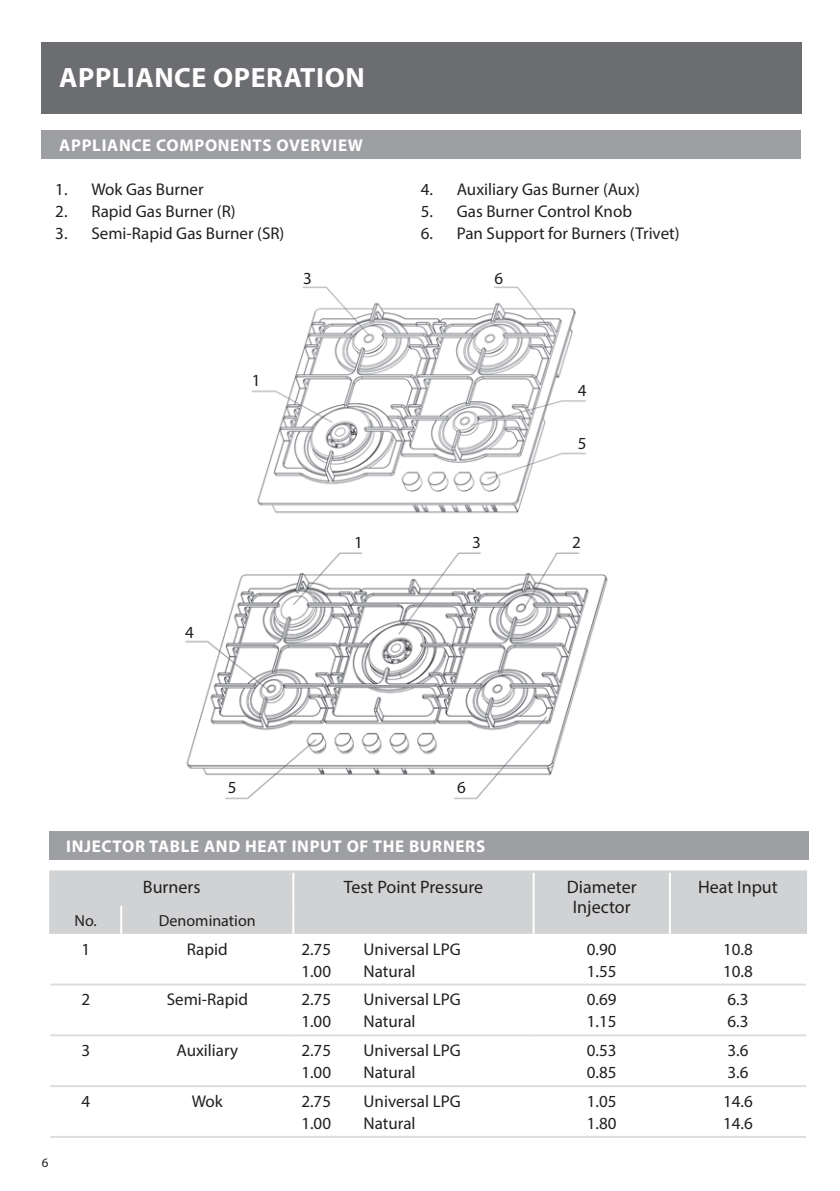
<style>
.page{position:relative;width:840px;height:1191px;background:#fff}
.page>*{position:absolute;margin:0;border:0;box-sizing:border-box;transform-origin:0 0}
.t1{font:700 28px "Myriad Pro";letter-spacing:.02em;color:#fff}
.t2{font:18px/20px "Myriad Pro";color:#231f20;text-align:center}
.Paragraph_Style_1_GE{font:17px "Myriad Pro";color:#231f20}
.t3{font:700 17px "Myriad Pro";letter-spacing:.04em;color:#fff}
.t4{font:16px "Myriad Pro";color:#231f20}
.t5{font:13px "Myriad Pro";color:#231f20}
</style>
<div class="page">
<div style="left:49px;top:831px;width:759px;height:29px;background:#9d9fa2"></div>
<div style="left:51px;top:872px;width:753px;height:61px;background:#d1d2d4"></div>
<hr style="left:292px;top:872px;width:2px;height:33px;background:#fff">
<hr style="left:532px;top:872px;width:2px;height:33px;background:#fff">
<hr style="left:668px;top:872px;width:2px;height:33px;background:#fff">
<hr style="left:120px;top:905px;width:2px;height:28px;background:#fff">
<hr style="left:292px;top:905px;width:2px;height:28px;background:#fff">
<hr style="left:532px;top:905px;width:2px;height:28px;background:#fff">
<hr style="left:668px;top:905px;width:2px;height:28px;background:#fff">
<hr style="left:49px;top:870px;width:72px;height:2px;background:#d1d2d4">
<hr style="left:49px;top:872px;width:2px;height:33px;background:#d1d2d4">
<hr style="left:121px;top:870px;width:172px;height:2px;background:#d1d2d4">
<hr style="left:293px;top:870px;width:240px;height:2px;background:#d1d2d4">
<hr style="left:533px;top:870px;width:136px;height:2px;background:#d1d2d4">
<hr style="left:669px;top:870px;width:137px;height:2px;background:#d1d2d4">
<hr style="left:804px;top:872px;width:2px;height:33px;background:#d1d2d4">
<hr style="left:49px;top:905px;width:2px;height:28px;background:#d1d2d4">
<hr style="left:804px;top:905px;width:2px;height:28px;background:#d1d2d4">
<hr style="left:50px;top:983px;width:71px;height:2px;background:#dcdddf">
<hr style="left:121px;top:983px;width:172px;height:2px;background:#dcdddf">
<hr style="left:293px;top:983px;width:240px;height:2px;background:#dcdddf">
<hr style="left:533px;top:983px;width:136px;height:2px;background:#dcdddf">
<hr style="left:669px;top:983px;width:136px;height:2px;background:#dcdddf">
<hr style="left:50px;top:1034px;width:71px;height:2px;background:#dcdddf">
<hr style="left:121px;top:1034px;width:172px;height:2px;background:#dcdddf">
<hr style="left:293px;top:1034px;width:240px;height:2px;background:#dcdddf">
<hr style="left:533px;top:1034px;width:136px;height:2px;background:#dcdddf">
<hr style="left:669px;top:1034px;width:136px;height:2px;background:#dcdddf">
<hr style="left:50px;top:1085px;width:71px;height:2px;background:#dcdddf">
<hr style="left:121px;top:1085px;width:172px;height:2px;background:#dcdddf">
<hr style="left:293px;top:1085px;width:240px;height:2px;background:#dcdddf">
<hr style="left:533px;top:1085px;width:136px;height:2px;background:#dcdddf">
<hr style="left:669px;top:1085px;width:136px;height:2px;background:#dcdddf">
<hr style="left:50px;top:1135px;width:71px;height:2px;background:#dcdddf">
<hr style="left:121px;top:1135px;width:172px;height:2px;background:#dcdddf">
<hr style="left:293px;top:1135px;width:240px;height:2px;background:#dcdddf">
<hr style="left:533px;top:1135px;width:136px;height:2px;background:#dcdddf">
<hr style="left:669px;top:1135px;width:136px;height:2px;background:#dcdddf">
<div style="left:41px;top:42px;width:760px;height:72px;background:#6c6d70"></div>
<div style="left:41px;top:130px;width:759px;height:29px;background:#9d9fa2"></div>
<img style="left:252px;top:286px;width:334px;height:228px">
<img style="left:185px;top:552px;width:423px;height:248px">
<p class="t1" style="left:59px;top:59px;width:307px">APPLIANCE OPERATION</p>
<p class="t3" style="left:59px;top:134px;width:305px">APPLIANCE COMPONENTS OVERVIEW</p>
<p class="Paragraph_Style_1_GE" style="left:55px;top:179px;width:150px">1. Wok Gas Burner</p>
<p class="Paragraph_Style_1_GE" style="left:55px;top:201px;width:182px">2. Rapid Gas Burner (R)</p>
<p class="Paragraph_Style_1_GE" style="left:55px;top:223px;width:230px">3. Semi-Rapid Gas Burner (SR)</p>
<p class="Paragraph_Style_1_GE" style="left:303px;top:268px;width:10px">3</p>
<p class="Paragraph_Style_1_GE" style="left:494px;top:268px;width:10px">6</p>
<p class="Paragraph_Style_1_GE" style="left:420px;top:179px;width:221px">4. Auxiliary Gas Burner (Aux)</p>
<p class="Paragraph_Style_1_GE" style="left:420px;top:201px;width:213px">5. Gas Burner Control Knob</p>
<p class="Paragraph_Style_1_GE" style="left:420px;top:223px;width:260px">6. Pan Support for Burners (Trivet)</p>
<p class="Paragraph_Style_1_GE" style="left:251px;top:369px;width:10px">1</p>
<p class="Paragraph_Style_1_GE" style="left:185px;top:622px;width:10px">4</p>
<p class="Paragraph_Style_1_GE" style="left:577px;top:380px;width:10px">4</p>
<p class="Paragraph_Style_1_GE" style="left:577px;top:433px;width:10px">5</p>
<p class="Paragraph_Style_1_GE" style="left:354px;top:532px;width:10px">1</p>
<p class="Paragraph_Style_1_GE" style="left:472px;top:532px;width:10px">3</p>
<p class="Paragraph_Style_1_GE" style="left:571px;top:532px;width:10px">2</p>
<p class="Paragraph_Style_1_GE" style="left:228px;top:777px;width:10px">5</p>
<p class="Paragraph_Style_1_GE" style="left:457px;top:777px;width:10px">6</p>
<p class="t3" style="left:66px;top:835px;width:420px">INJECTOR TABLE AND HEAT INPUT OF THE BURNERS</p>
<p class="t2" style="left:143px;top:876px;width:59px">Burners</p>
<p class="t2" style="left:343px;top:876px;width:141px">Test Point Pressure</p>
<p class="t2" style="left:566px;top:876px;width:71px">Diameter<br>Injector</p>
<p class="t2" style="left:697px;top:876px;width:81px">Heat Input</p>
<p class="t4" style="left:74px;top:910px;width:24px">No.</p>
<p class="t4" style="left:159px;top:910px;width:98px">Denomination</p>
<p class="Paragraph_Style_1_GE" style="left:81px;top:938px;width:10px">1</p>
<p class="Paragraph_Style_1_GE" style="left:187px;top:938px;width:42px">Rapid</p>
<p class="Paragraph_Style_1_GE" style="left:301px;top:938px;width:31px">2.75</p>
<p class="Paragraph_Style_1_GE" style="left:363px;top:938px;width:99px">Universal LPG</p>
<p class="Paragraph_Style_1_GE" style="left:301px;top:960px;width:31px">1.00</p>
<p class="Paragraph_Style_1_GE" style="left:363px;top:960px;width:53px">Natural</p>
<p class="Paragraph_Style_1_GE" style="left:586px;top:938px;width:31px">0.90</p>
<p class="Paragraph_Style_1_GE" style="left:586px;top:960px;width:31px">1.55</p>
<p class="Paragraph_Style_1_GE" style="left:722px;top:938px;width:31px">10.8</p>
<p class="Paragraph_Style_1_GE" style="left:722px;top:960px;width:31px">10.8</p>
<p class="t5" style="left:42px;top:1154px;width:8px">6</p>
<p class="Paragraph_Style_1_GE" style="left:81px;top:989px;width:10px">2</p>
<p class="Paragraph_Style_1_GE" style="left:167px;top:989px;width:83px">Semi-Rapid</p>
<p class="Paragraph_Style_1_GE" style="left:301px;top:989px;width:31px">2.75</p>
<p class="Paragraph_Style_1_GE" style="left:363px;top:989px;width:99px">Universal LPG</p>
<p class="Paragraph_Style_1_GE" style="left:301px;top:1011px;width:31px">1.00</p>
<p class="Paragraph_Style_1_GE" style="left:363px;top:1011px;width:53px">Natural</p>
<p class="Paragraph_Style_1_GE" style="left:81px;top:1040px;width:10px">3</p>
<p class="Paragraph_Style_1_GE" style="left:176px;top:1040px;width:63px">Auxiliary</p>
<p class="Paragraph_Style_1_GE" style="left:301px;top:1040px;width:31px">2.75</p>
<p class="Paragraph_Style_1_GE" style="left:363px;top:1040px;width:99px">Universal LPG</p>
<p class="Paragraph_Style_1_GE" style="left:301px;top:1062px;width:31px">1.00</p>
<p class="Paragraph_Style_1_GE" style="left:363px;top:1062px;width:53px">Natural</p>
<p class="Paragraph_Style_1_GE" style="left:81px;top:1090px;width:10px">4</p>
<p class="Paragraph_Style_1_GE" style="left:192px;top:1090px;width:33px">Wok</p>
<p class="Paragraph_Style_1_GE" style="left:301px;top:1090px;width:31px">2.75</p>
<p class="Paragraph_Style_1_GE" style="left:363px;top:1090px;width:99px">Universal LPG</p>
<p class="Paragraph_Style_1_GE" style="left:301px;top:1112px;width:31px">1.00</p>
<p class="Paragraph_Style_1_GE" style="left:363px;top:1112px;width:53px">Natural</p>
<p class="Paragraph_Style_1_GE" style="left:586px;top:989px;width:31px">0.69</p>
<p class="Paragraph_Style_1_GE" style="left:586px;top:1011px;width:31px">1.15</p>
<p class="Paragraph_Style_1_GE" style="left:727px;top:989px;width:22px">6.3</p>
<p class="Paragraph_Style_1_GE" style="left:727px;top:1011px;width:22px">6.3</p>
<p class="Paragraph_Style_1_GE" style="left:586px;top:1040px;width:31px">0.53</p>
<p class="Paragraph_Style_1_GE" style="left:586px;top:1062px;width:31px">0.85</p>
<p class="Paragraph_Style_1_GE" style="left:727px;top:1040px;width:22px">3.6</p>
<p class="Paragraph_Style_1_GE" style="left:727px;top:1062px;width:22px">3.6</p>
<p class="Paragraph_Style_1_GE" style="left:586px;top:1090px;width:31px">1.05</p>
<p class="Paragraph_Style_1_GE" style="left:586px;top:1112px;width:31px">1.80</p>
<p class="Paragraph_Style_1_GE" style="left:722px;top:1090px;width:31px">14.6</p>
<p class="Paragraph_Style_1_GE" style="left:722px;top:1112px;width:31px">14.6</p>
</div>
